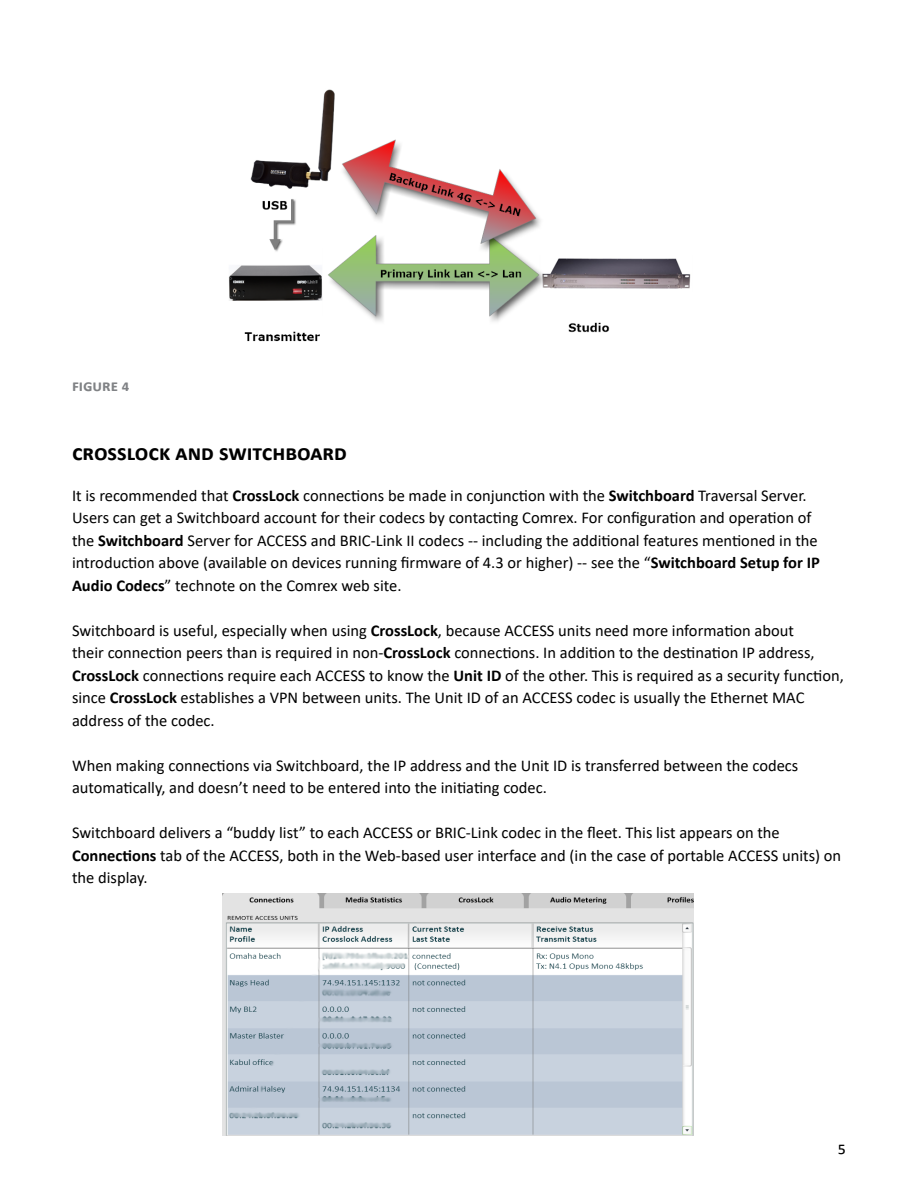
<style>
.page{position:relative;width:918px;height:1188px;background:#fff}
.page>*{position:absolute;margin:0;border:0;box-sizing:border-box;transform-origin:0 0}
.Subheading_2_-_no_sp{font:700 22.5px "Calibri";color:#000}
.t1{font:18px "Calibri";color:#000}
.Paragraph{font:16.5px/22.5px "Calibri";color:#000}
.t2{font:700 16.5px "Calibri";color:#808285}
.s1{font-weight:700}
</style>
<div class="page">
<img style="left:229px;top:89px;width:462px;height:253px">
<img style="left:222px;top:894px;width:472px;height:241px">
<p class="t2" style="left:72px;top:374px;width:59px">Figure 4</p>
<p class="Subheading_2_-_no_sp" style="left:72px;top:437px;width:277px">CrossLock and Switchboard</p>
<p class="Paragraph" style="left:72px;top:484px;width:749px">It is recommended that <span class="s1">CrossLock</span> connections be made in conjunction with the <span class="s1">Switchboard</span> Traversal Server.<br>Users can get a Switchboard account for their codecs by contacting Comrex. For configuration and operation of the <span class="s1">Switchboard</span> Server for ACCESS and BRIC-Link II codecs -- including the additional features mentioned in the introduction above (available on devices running firmware of 4.3 or higher) -- see the “<span class="s1">Switchboard Setup for IP Audio Codecs</span>” technote on the Comrex web site.</p>
<p class="Paragraph" style="left:72px;top:619px;width:773px">Switchboard is useful, especially when using <span class="s1">CrossLock</span>, because ACCESS units need more information about<br>their connection peers than is required in non-<span class="s1">CrossLock</span> connections. In addition to the destination IP address, <span class="s1">CrossLock</span> connections require each ACCESS to know the <span class="s1">Unit ID</span> of the other. This is required as a security function, since <span class="s1">CrossLock</span> establishes a VPN between units. The Unit ID of an ACCESS codec is usually the Ethernet MAC address of the codec.</p>
<p class="Paragraph" style="left:72px;top:754px;width:728px">When making connections via Switchboard, the IP address and the Unit ID is transferred between the codecs automatically, and doesn’t need to be entered into the initiating codec.</p>
<p class="Paragraph" style="left:72px;top:821px;width:771px">Switchboard delivers a “buddy list” to each ACCESS or BRIC-Link codec in the fleet. This list appears on the<br><span class="s1">Connections</span> tab of the ACCESS, both in the Web-based user interface and (in the case of portable ACCESS units) on the display.</p>
<p class="t1" style="left:838px;top:1135px;width:10px">5</p>
</div>
